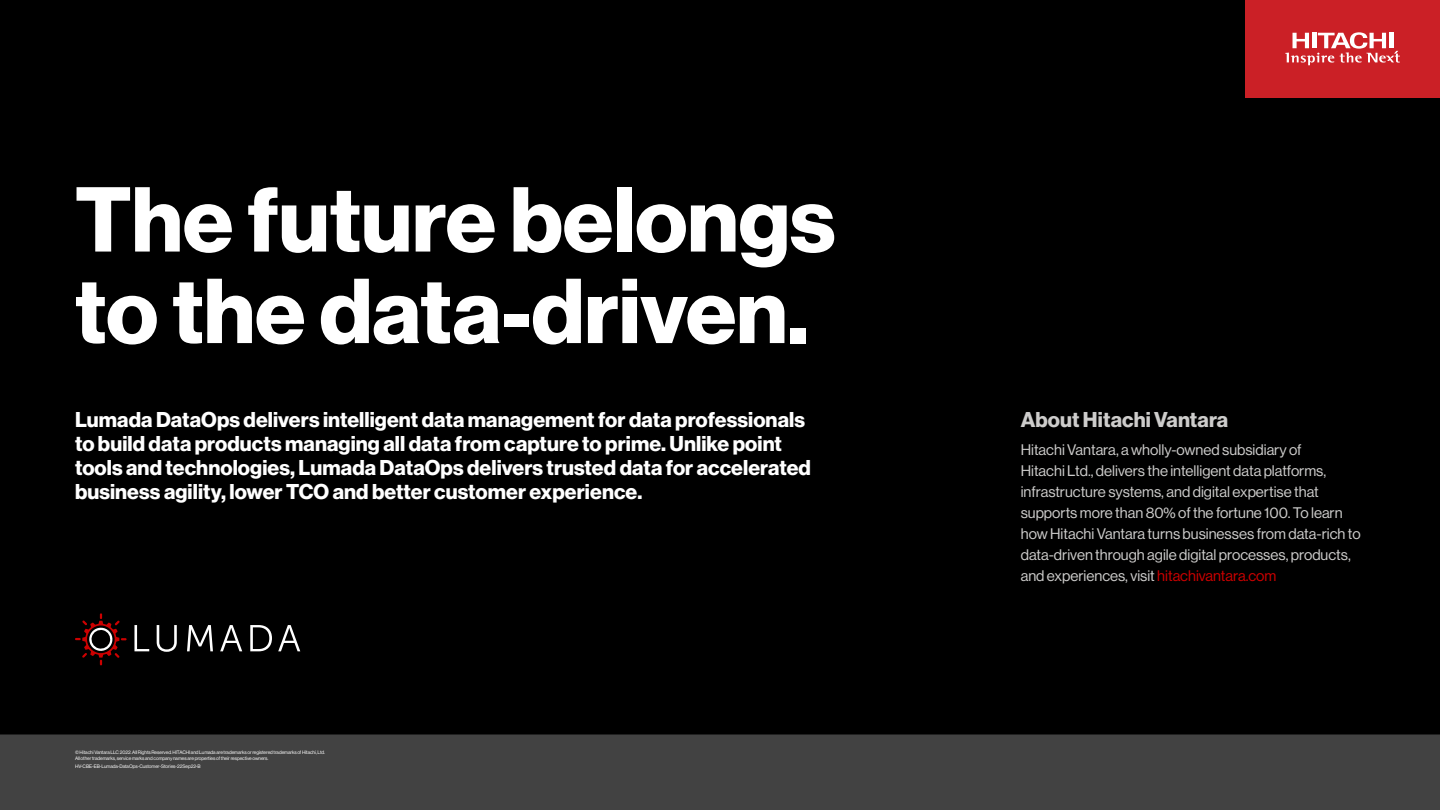
<style>
.page{position:relative;width:1440px;height:810px;background:#000}
.page>*{position:absolute;margin:0;border:0;box-sizing:border-box;transform-origin:0 0}
.t1{font:90px/91.5px "N Haas Grotesk DS Pro 75 Bd";color:#fff}
.t2{font:21px/24px "N Haas Grotesk DS Pro 75 Bd";letter-spacing:.005em;color:#fff}
.t3{font:21px "N Haas Grotesk DS Pro 75 Bd";letter-spacing:.005em;color:#cdcccb}
.t4{font:15px/21px "N Haas Grotesk DS Pro 55 Rg";color:#cdcccb}
.t5{font:4.88px/6px "N Haas Grotesk DS Pro 55 Rg";letter-spacing:-.01em;color:#fff}
.s1{color:#c00}
</style>
<div class="page">
<div style="left:1245px;top:0;width:195px;height:98px;background:#cb2026"></div>
<svg style="left:1285px;top:32px;width:115px;height:33px"></svg>
<div style="left:0;top:735px;width:1440px;height:75px;background:#424242"></div>
<svg style="left:75px;top:613px;width:52px;height:52px"></svg>
<svg style="left:134px;top:625px;width:15px;height:26px"></svg>
<svg style="left:157px;top:625px;width:20px;height:27px"></svg>
<svg style="left:187px;top:625px;width:26px;height:26px"></svg>
<svg style="left:220px;top:625px;width:22px;height:26px"></svg>
<svg style="left:250px;top:625px;width:22px;height:26px"></svg>
<svg style="left:278px;top:625px;width:22px;height:26px"></svg>
<h1 class="t1" style="left:75px;top:176px;width:762px">The future belongs to the data-driven.</h1>
<p class="t2" style="left:75px;top:408px;width:737px">Lumada DataOps delivers intelligent data management for data professionals to build data products managing all data from capture to prime. Unlike point tools and technologies, Lumada DataOps delivers trusted data for accelerated business agility, lower TCO and better customer experience.</p>
<p class="t5" style="left:75px;top:749px;width:252px">© Hitachi Vantara LLC 2022. All Rights Reserved. HITACHI and Lumada are trademarks or registered trademarks of Hitachi, Ltd.<br>All other trademarks, service marks and company names are properties of their respective owners.</p>
<p class="t5" style="left:75px;top:763px;width:127px">HV-CBE-EB-Lumada-DataOps-Customer-Stories-22Sep22-B</p>
<h2 class="t3" style="left:1021px;top:408px;width:209px">About Hitachi Vantara</h2>
<p class="t4" style="left:1021px;top:439px;width:341px">Hitachi Vantara, a wholly-owned subsidiary of<br>Hitachi Ltd., delivers the intelligent data platforms, infrastructure systems, and digital expertise that supports more than 80% of the fortune 100. To learn how Hitachi Vantara turns businesses from data-rich to data-driven through agile digital processes, products, and experiences, visit <span class="s1">hitachivantara.com</span></p>
</div>
